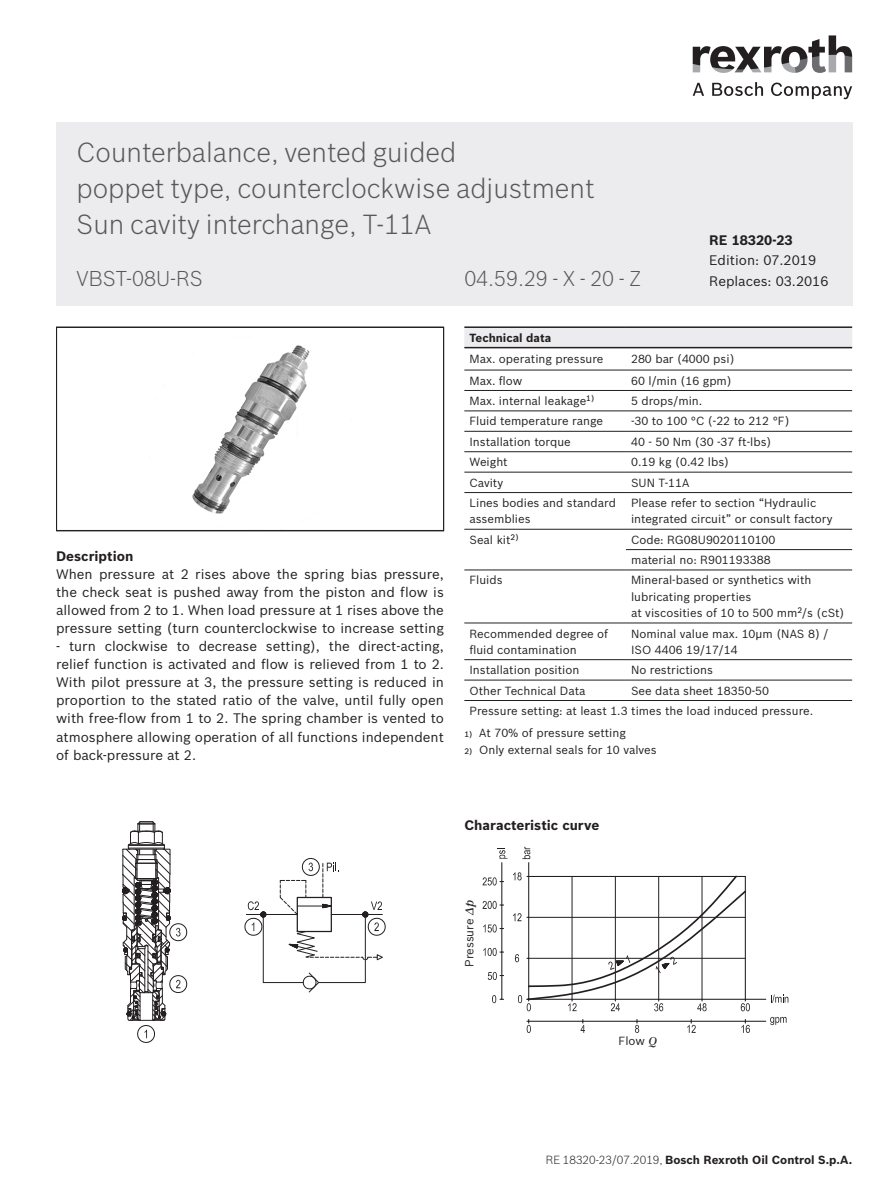
<style>
.page{position:relative;width:893px;height:1191px;background:#fff}
.page>*{position:absolute;margin:0;border:0;box-sizing:border-box;transform-origin:0 0}
._01_2_Titel-Headline{font:300 27px "Bosch Sans";color:#57585a}
._01_2_Titel-Headline-2{font:300 21px "Bosch Sans";color:#57585a}
.RE-Nummer__Type{font:13.5px/18px "Bosch Sans";color:#231f20;text-align:justify}
._04_1_Body_text_9pt{font:13.5px "Bosch Sans";color:#231f20}
._03_1_Subheadline_sp{font:700 13.5px "Bosch Sans";color:#231f20}
._04_1_Body_text_9pt-2{font:700 13.5px "Bosch Sans";color:#231f20}
._07_2_Table_7_7pt_le{font:11.55px/16.4px "Bosch Sans";color:#231f20}
._00_Page_footer_7_7p{font:700 11.55px "Bosch Sans";color:#231f20}
._07_5_Table_7_7pt_ce{font:11.55px "Bosch Sans";color:#231f20}
._07_1_Table_Head_7_7{font:700 11.55px "Bosch Sans";color:#231f20}
.s1{font-weight:500;font-size:7.8px}
.s2{font-family:"Bosch Serif";font-style:italic}
.s3{font-weight:300}
</style>
<div class="page">
<div style="left:56px;top:122px;width:796px;height:184px;background:#ececee"></div>
<svg style="left:693px;top:83px;width:11px;height:13px"></svg>
<svg style="left:712px;top:82px;width:51px;height:14px"></svg>
<svg style="left:771px;top:83px;width:81px;height:16px"></svg>
<svg style="left:693px;top:35px;width:159px;height:38px"></svg>
<div style="left:464px;top:328px;width:388px;height:19px;background:#ececee"></div>
<hr style="left:464px;top:370px;width:162px;height:1px;background:#231f20">
<hr style="left:626px;top:370px;width:226px;height:1px;background:#231f20">
<hr style="left:464px;top:390px;width:162px;height:1px;background:#231f20">
<hr style="left:626px;top:390px;width:226px;height:1px;background:#231f20">
<hr style="left:464px;top:410px;width:162px;height:1px;background:#231f20">
<hr style="left:626px;top:410px;width:226px;height:1px;background:#231f20">
<hr style="left:464px;top:431px;width:162px;height:1px;background:#231f20">
<hr style="left:626px;top:431px;width:226px;height:1px;background:#231f20">
<hr style="left:464px;top:451px;width:162px;height:1px;background:#231f20">
<hr style="left:626px;top:451px;width:226px;height:1px;background:#231f20">
<hr style="left:464px;top:472px;width:162px;height:1px;background:#231f20">
<hr style="left:626px;top:472px;width:226px;height:1px;background:#231f20">
<hr style="left:626px;top:549px;width:226px;height:1px;background:#231f20">
<hr style="left:464px;top:659px;width:162px;height:1px;background:#231f20">
<hr style="left:626px;top:659px;width:226px;height:1px;background:#231f20">
<hr style="left:464px;top:679px;width:162px;height:1px;background:#231f20">
<hr style="left:626px;top:679px;width:226px;height:1px;background:#231f20">
<hr style="left:464px;top:492px;width:162px;height:1px;background:#231f20">
<hr style="left:464px;top:529px;width:162px;height:1px;background:#231f20">
<hr style="left:626px;top:492px;width:226px;height:1px;background:#231f20">
<hr style="left:626px;top:529px;width:226px;height:1px;background:#231f20">
<hr style="left:464px;top:569px;width:162px;height:1px;background:#231f20">
<hr style="left:626px;top:569px;width:226px;height:1px;background:#231f20">
<hr style="left:464px;top:622px;width:162px;height:1px;background:#231f20">
<hr style="left:626px;top:622px;width:226px;height:1px;background:#231f20">
<hr style="left:464px;top:326px;width:162px;height:2px;background:#231f20">
<hr style="left:626px;top:326px;width:226px;height:2px;background:#231f20">
<hr style="left:464px;top:347px;width:162px;height:1px;background:#231f20">
<hr style="left:626px;top:347px;width:226px;height:1px;background:#231f20">
<hr style="left:464px;top:700px;width:162px;height:1px;background:#231f20">
<hr style="left:626px;top:700px;width:226px;height:1px;background:#231f20">
<img style="left:163px;top:345px;width:147px;height:169px">
<div style="left:56px;top:327px;width:388px;height:204px;border:1px solid #231f20"></div>
<svg style="left:483px;top:848px;width:24px;height:155px"></svg>
<svg style="left:513px;top:846px;width:275px;height:187px"></svg>
<hr style="left:529px;top:917px;width:216px;height:1px;background:#231f20">
<hr style="left:529px;top:958px;width:216px;height:1px;background:#231f20">
<hr style="left:702px;top:876px;width:1px;height:123px;background:#231f20">
<hr style="left:658px;top:876px;width:1px;height:123px;background:#231f20">
<hr style="left:615px;top:876px;width:1px;height:123px;background:#231f20">
<hr style="left:572px;top:876px;width:1px;height:123px;background:#231f20">
<svg style="left:122px;top:821px;width:65px;height:222px"></svg>
<hr style="left:246px;top:914px;width:51px;height:1px;background:#231f20">
<svg style="left:244px;top:901px;width:23px;height:36px"></svg>
<hr style="left:263px;top:914px;width:1px;height:68px;background:#231f20">
<hr style="left:263px;top:982px;width:40px;height:1px;background:#231f20">
<svg style="left:280px;top:858px;width:106px;height:134px"></svg>
<p class="_01_2_Titel-Headline" style="left:77px;top:133px;width:381px">Counterbalance, vented guided</p>
<p class="_01_2_Titel-Headline" style="left:77px;top:169px;width:520px">poppet type, counterclockwise adjustment</p>
<p class="_01_2_Titel-Headline" style="left:77px;top:205px;width:356px">Sun cavity interchange, T-11A</p>
<p class="_04_1_Body_text_9pt-2" style="left:709px;top:230px;width:85px">RE 18320-23</p>
<p class="_04_1_Body_text_9pt" style="left:709px;top:250px;width:108px">Edition: 07.2019</p>
<p class="_01_2_Titel-Headline-2" style="left:77px;top:263px;width:128px">VBST-08U-RS</p>
<p class="_01_2_Titel-Headline-2" style="left:464px;top:263px;width:179px">04.59.29 - X - 20 - Z</p>
<p class="_04_1_Body_text_9pt" style="left:709px;top:271px;width:121px">Replaces: 03.2016</p>
<p class="_03_1_Subheadline_sp" style="left:56px;top:546px;width:79px">Description</p>
<p class="RE-Nummer__Type" style="left:56px;top:564px;width:389px">When pressure at 2 rises above the spring bias pressure, the check seat is pushed away from the piston and flow is allowed from 2 to 1. When load pressure at 1 rises above the pressure setting (turn counterclockwise to increase setting</p>
<p class="RE-Nummer__Type" style="left:56px;top:636px;width:389px">- turn clockwise to decrease setting), the direct-acting, relief function is activated and flow is relieved from 1 to 2.<br>With pilot pressure at 3, the pressure setting is reduced in proportion to the stated ratio of the valve, until fully open with free-flow from 1 to 2. The spring chamber is vented to atmosphere allowing operation of all functions independent of back-pressure at 2.</p>
<p class="_07_1_Table_Head_7_7" style="left:469px;top:329px;width:83px">Technical data</p>
<p class="_07_2_Table_7_7pt_le" style="left:469px;top:349px;width:136px">Max. operating pressure</p>
<p class="_07_2_Table_7_7pt_le" style="left:631px;top:349px;width:105px">280 bar (4000 psi)</p>
<p class="_07_2_Table_7_7pt_le" style="left:469px;top:371px;width:54px">Max. flow</p>
<p class="_07_2_Table_7_7pt_le" style="left:631px;top:371px;width:102px">60 l/min (16 gpm)</p>
<p class="_07_2_Table_7_7pt_le" style="left:469px;top:392px;width:126px">Max. internal leakage<sup>1)</sup></p>
<p class="_07_2_Table_7_7pt_le" style="left:631px;top:392px;width:73px">5 drops/min.</p>
<p class="_07_2_Table_7_7pt_le" style="left:469px;top:412px;width:135px">Fluid temperature range</p>
<p class="_07_2_Table_7_7pt_le" style="left:631px;top:412px;width:160px">-30 to 100 °C (-22 to 212 °F)</p>
<p class="_07_2_Table_7_7pt_le" style="left:469px;top:433px;width:103px">Installation torque</p>
<p class="_07_2_Table_7_7pt_le" style="left:631px;top:433px;width:142px">40 - 50 Nm (30 -37 ft-lbs)</p>
<p class="_07_2_Table_7_7pt_le" style="left:469px;top:453px;width:40px">Weight</p>
<p class="_07_2_Table_7_7pt_le" style="left:631px;top:453px;width:100px">0.19 kg (0.42 lbs)</p>
<p class="_07_2_Table_7_7pt_le" style="left:469px;top:473px;width:35px">Cavity</p>
<p class="_07_2_Table_7_7pt_le" style="left:631px;top:473px;width:60px">SUN T-11A</p>
<p class="_07_2_Table_7_7pt_le" style="left:469px;top:494px;width:148px">Lines bodies and standard assemblies</p>
<p class="_07_2_Table_7_7pt_le" style="left:631px;top:494px;width:203px">Please refer to section “Hydraulic integrated circuit” or consult factory</p>
<p class="_07_2_Table_7_7pt_le" style="left:469px;top:530px;width:51px">Seal kit<sup>2)</sup></p>
<p class="_07_2_Table_7_7pt_le" style="left:631px;top:530px;width:146px">Code: RG08U9020110100</p>
<p class="_07_2_Table_7_7pt_le" style="left:631px;top:551px;width:141px">material no: R901193388</p>
<p class="_07_2_Table_7_7pt_le" style="left:469px;top:571px;width:35px">Fluids</p>
<p class="_07_2_Table_7_7pt_le" style="left:631px;top:571px;width:215px">Mineral-based or synthetics with lubricating properties<br>at viscosities of 10 to 500 mm<sup>2</sup>/s (cSt)</p>
<p class="_07_2_Table_7_7pt_le" style="left:469px;top:624px;width:140px">Recommended degree of fluid contamination</p>
<p class="_07_2_Table_7_7pt_le" style="left:631px;top:624px;width:199px">Nominal value max. 10µm (NAS 8) /<br>ISO 4406 19/17/14</p>
<p class="_07_2_Table_7_7pt_le" style="left:469px;top:661px;width:111px">Installation position</p>
<p class="_07_2_Table_7_7pt_le" style="left:631px;top:661px;width:83px">No restrictions</p>
<p class="_07_2_Table_7_7pt_le" style="left:469px;top:681px;width:118px">Other Technical Data</p>
<p class="_07_2_Table_7_7pt_le" style="left:631px;top:681px;width:140px">See data sheet 18350-50</p>
<p class="_07_2_Table_7_7pt_le" style="left:469px;top:702px;width:345px">Pressure setting: at least 1.3 times the load induced pressure.</p>
<p class="_07_2_Table_7_7pt_le" style="left:464px;top:724px;width:163px"><span class="s1">1)</span> At 70% of pressure setting</p>
<p class="_07_2_Table_7_7pt_le" style="left:464px;top:740px;width:194px"><span class="s1">2)</span> Only external seals for 10 valves</p>
<p class="_03_1_Subheadline_sp" style="left:464px;top:815px;width:137px">Characteristic curve</p>
<p class="_07_5_Table_7_7pt_ce" style="left:461px;top:967px;width:69px;rotate:-90deg">Pressure <span class="s2">Δp</span></p>
<p class="_07_5_Table_7_7pt_ce" style="left:619px;top:1032px;width:40px">Flow <span class="s2">Q</span></p>
<p class="_00_Page_footer_7_7p" style="left:546px;top:1150px;width:308px"><span class="s3">RE 18320-23/07.2019,</span> Bosch Rexroth Oil Control S.p.A.</p>
</div>
